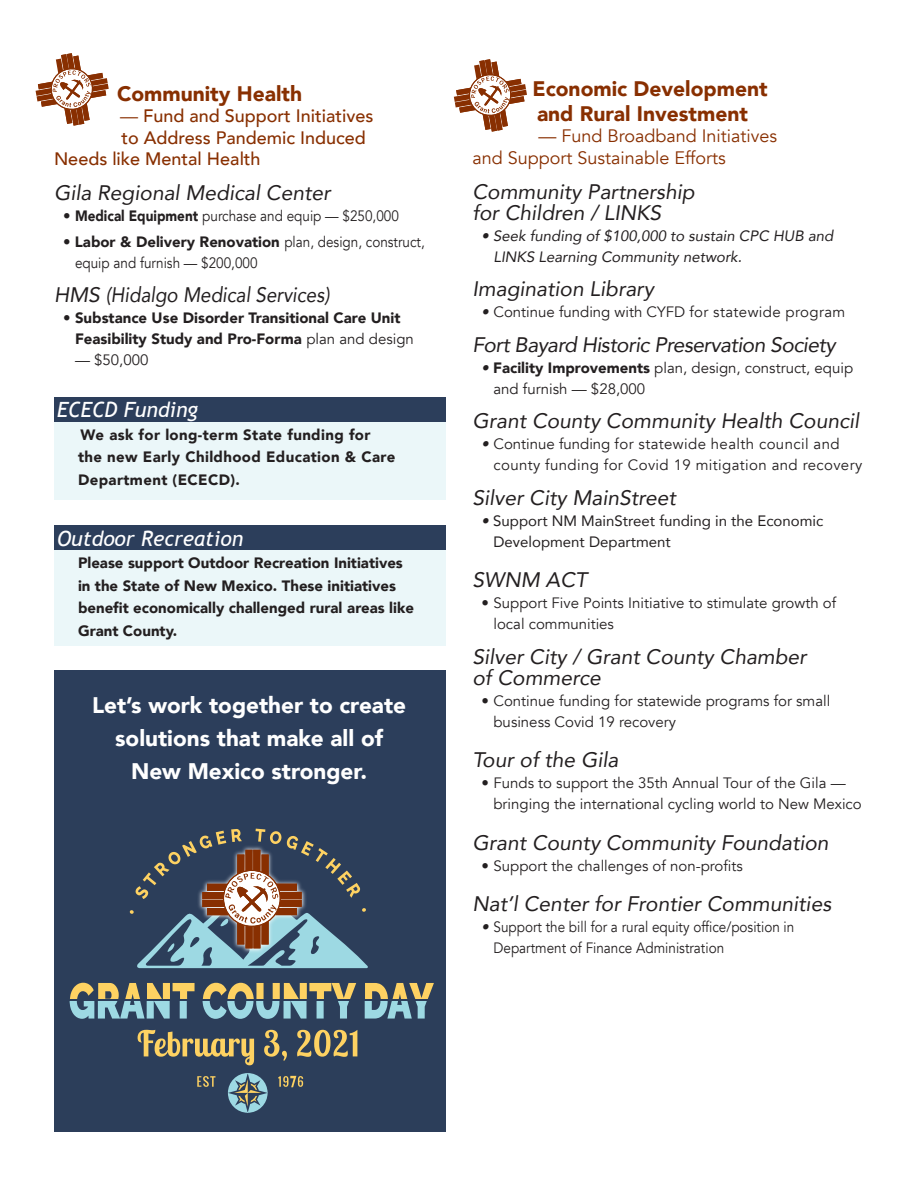
<style>
.page{position:relative;width:918px;height:1188px;background:#fff}
.page>*{position:absolute;margin:0;border:0;box-sizing:border-box;transform-origin:0 0}
.t1{font:900 22.5px/33px "Avenir";color:#fff;text-align:center}
.t2{font:italic 21px/21px "Avenir";color:#231f20}
.t3{font:900 21px/25.2px "Avenir";color:#882f01}
.t4{font:italic 21px "Avenir";letter-spacing:-.025em;color:#231f20}
.t5{font:italic 21px "Trebuchet MS";color:#fff}
.t6{font:500 18px "Avenir";color:#882f01}
.t7{font:18px/21.6px "Avenir";color:#882f01}
.t8{font:15px/21px "Avenir";color:#231f20}
.t9{font:900 15px/22.5px "Avenir";color:#231f20}
.t10{font:15px/21px "Avenir";color:#231f20;scale:.9 1}
.t11{font:15px/21px "Avenir";letter-spacing:.025em;color:#231f20}
.t12{font:900 15px/22.5px "Avenir";letter-spacing:.025em;color:#231f20}
.t13{font:italic 15px/21px "Avenir";color:#231f20}
.t14{font:15px/21px "Avenir";color:#231f20}
.s1{font-weight:400}
.s2{font-weight:900}
.s3{font-style:italic}
</style>
<div class="page">
<div style="left:54px;top:671px;width:392px;height:150px;background:#2c3e5b"></div>
<svg style="left:36px;top:53px;width:73px;height:73px"></svg>
<svg style="left:454px;top:59px;width:73px;height:73px"></svg>
<div style="left:54px;top:397px;width:392px;height:25px;background:#2c3e5b"></div>
<div style="left:54px;top:422px;width:392px;height:78px;background:#ebf7f9"></div>
<div style="left:54px;top:526px;width:392px;height:24px;background:#2c3e5b"></div>
<div style="left:54px;top:550px;width:392px;height:96px;background:#ebf7f9"></div>
<div style="left:54px;top:821px;width:392px;height:311px;background:#2c3e5a"></div>
<svg style="left:197px;top:1076px;width:18px;height:11px"></svg>
<svg style="left:228px;top:1073px;width:40px;height:40px"></svg>
<svg style="left:278px;top:1076px;width:25px;height:11px"></svg>
<svg style="left:138px;top:1030px;width:116px;height:35px"></svg>
<svg style="left:264px;top:1030px;width:23px;height:31px"></svg>
<svg style="left:297px;top:1030px;width:60px;height:27px"></svg>
<svg style="left:130px;top:829px;width:238px;height:139px"></svg>
<svg style="left:70px;top:983px;width:125px;height:36px"></svg>
<svg style="left:203px;top:983px;width:153px;height:36px"></svg>
<svg style="left:365px;top:983px;width:69px;height:36px"></svg>
<p class="t3" style="left:117px;top:80px;width:187px">Community Health</p>
<p class="t6" style="left:120px;top:100px;width:255px"><span class="s1">—</span> Fund and Support Initiatives</p>
<p class="t6" style="left:122px;top:122px;width:246px">to Address Pandemic Induced</p>
<p class="t6" style="left:54px;top:143px;width:208px">Needs like Mental Health</p>
<p class="t2" style="left:54px;top:182px;width:278px">Gila Regional Medical Center</p>
<p class="t10" style="left:63px;top:206px;width:375px"><span class="s2">• Medical Equipment</span> purchase and equip — $250,000</p>
<p class="t8" style="left:75px;top:231px;width:351px;text-indent:-12px">• <span class="s2">Labor &amp; Delivery Renovation</span> plan, design, construct, equip and furnish — $200,000</p>
<p class="t2" style="left:54px;top:284px;width:277px">HMS (Hidalgo Medical Services)</p>
<p class="t9" style="left:75px;top:307px;width:340px;line-height:21px;text-indent:-12px"><span class="s1">•</span> Substance Use Disorder Transitional Care Unit<br>Feasibility Study and Pro-Forma <span class="s1">plan and design</span></p>
<p class="t8" style="left:75px;top:350px;width:75px">— $50,000</p>
<p class="t5" style="left:57px;top:398px;width:143px">ECECD Funding</p>
<p class="t12" style="left:78px;top:423px;width:319px">We ask for long-term State funding for the new Early Childhood Education &amp; Care<br>Department (ECECD).</p>
<p class="t5" style="left:57px;top:526px;width:188px">Outdoor Recreation</p>
<p class="t9" style="left:78px;top:551px;width:337px">Please support Outdoor Recreation Initiatives in the State of New Mexico. These initiatives benefit economically challenged rural areas like Grant County.</p>
<p class="t1" style="left:92px;top:688px;width:316px">Let’s work together to create solutions that make all of<br>New Mexico stronger.</p>
<p class="t3" style="left:532px;top:75px;width:237px">Economic Development and Rural Investment</p>
<p class="t7" style="left:472px;top:126px;width:306px;text-indent:66px">— Fund Broadband Initiatives and Support Sustainable Efforts</p>
<p class="t2" style="left:472px;top:181px;width:224px">Community Partnership for Children / LINKS</p>
<p class="t13" style="left:494px;top:225px;width:341px;text-indent:-12px">• Seek funding of $100,000 to sustain CPC HUB and<br>LINKS Learning Community network.</p>
<p class="t2" style="left:472px;top:278px;width:183px">Imagination Library</p>
<p class="t8" style="left:482px;top:302px;width:365px"><span class="s3">•</span> Continue funding with CYFD for statewide program</p>
<p class="t4" style="left:472px;top:332px;width:365px">Fort Bayard Historic Preservation Society</p>
<p class="t8" style="left:493px;top:357px;width:361px;text-indent:-12px"><span class="s3">•</span> <span class="s2">Facility Improvements</span> plan, design, construct, equip and furnish — $28,000</p>
<p class="t2" style="left:472px;top:410px;width:388px">Grant County Community Health Council</p>
<p class="t11" style="left:493px;top:434px;width:370px;text-indent:-12px"><span class="s3">•</span> Continue funding for statewide health council and county funding for Covid 19 mitigation and recovery</p>
<p class="t2" style="left:472px;top:487px;width:205px">Silver City MainStreet</p>
<p class="t14" style="left:494px;top:510px;width:331px;text-indent:-12px"><span class="s3">•</span> Support NM MainStreet funding in the Economic<br>Development Department</p>
<p class="t2" style="left:472px;top:569px;width:116px">SWNM ACT</p>
<p class="t8" style="left:493px;top:593px;width:344px;text-indent:-12px">• Support Five Points Initiative to stimulate growth of local communities</p>
<p class="t2" style="left:472px;top:646px;width:336px">Silver City / Grant County Chamber of Commerce</p>
<p class="t8" style="left:493px;top:690px;width:338px;text-indent:-12px">• Continue funding for statewide programs for small business Covid 19 recovery</p>
<p class="t2" style="left:472px;top:749px;width:147px">Tour of the Gila</p>
<p class="t8" style="left:493px;top:773px;width:370px;text-indent:-12px">• Funds to support the 35th Annual Tour of the Gila — bringing the international cycling world to New Mexico</p>
<p class="t2" style="left:472px;top:832px;width:358px">Grant County Community Foundation</p>
<p class="t8" style="left:482px;top:855px;width:263px">• Support the challenges of non-profits</p>
<p class="t2" style="left:472px;top:893px;width:360px">Nat’l Center for Frontier Communities</p>
<p class="t10" style="left:493px;top:917px;width:336px;text-indent:-12px"><span class="s3">•</span> Support the bill for a rural equity office/position in<br>Department of Finance Administration</p>
</div>
